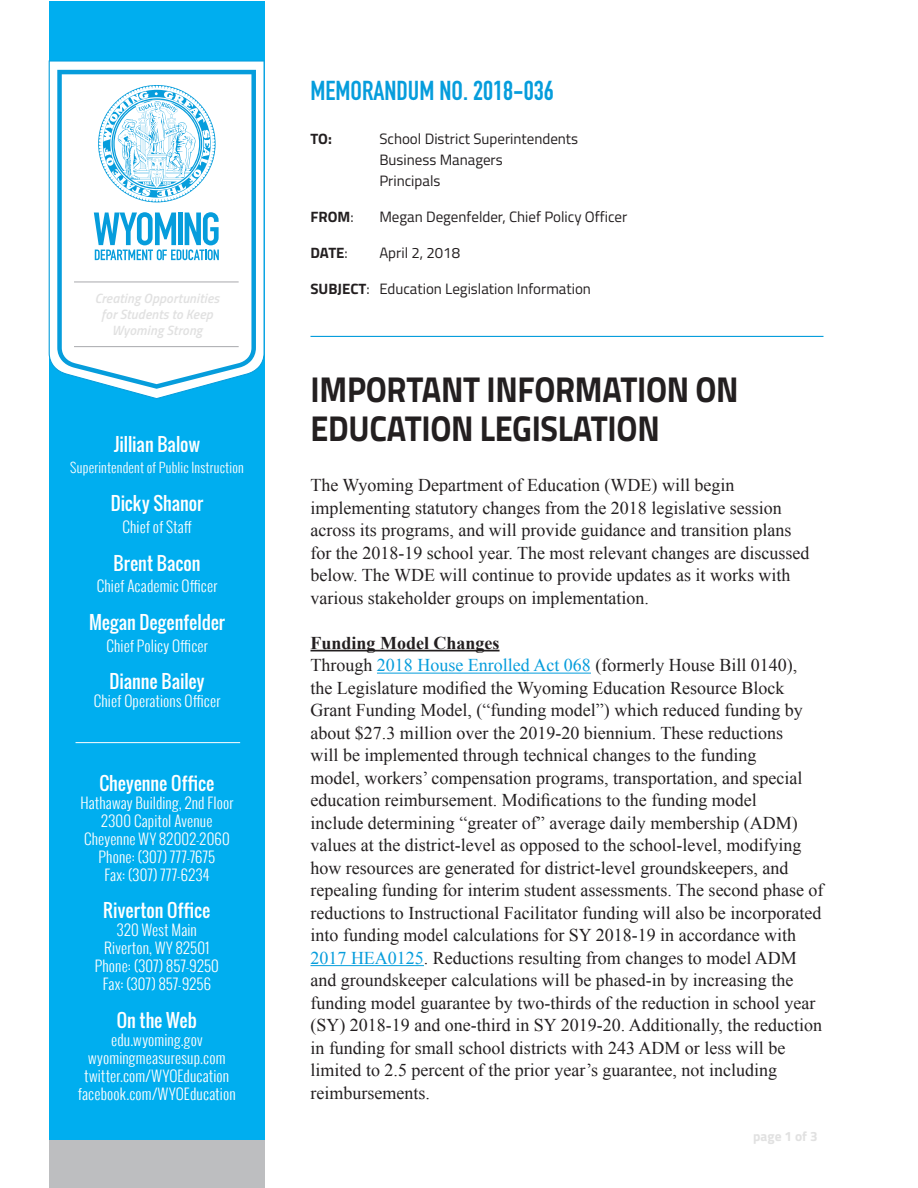
<style>
.page{position:relative;width:918px;height:1188px;background:#fff}
.page>*{position:absolute;margin:0;border:0;box-sizing:border-box;transform-origin:0 0}
.Headline{font:700 36px/39px "Titillium Web";letter-spacing:-.01em;color:#231f20;scale:.9 1}
.Section_Title{font:27px "DIN Engschrift Std";color:#069ddc}
.t1{font:18px/22.5px "Times New Roman";color:#231f20}
.Subhead{font:18px "Oswald";color:#fff}
.t2{font:700 18px "Times New Roman";color:#231f20}
.Subhead-2{font:300 15px "Oswald";letter-spacing:.015em;color:#fff}
.Emphasis{font:15px "Titillium Web";color:#231f20}
.Emphasis-2{font:700 15px "Titillium Web";color:#231f20}
.Subhead-3{font:italic 600 13.5px "Titillium Web";letter-spacing:.01em;color:#e1e1e1}
.Subhead-4{font:300 13.5px "Oswald";letter-spacing:.015em;color:#fff}
.t3{font:700 13.5px "Titillium Web";color:#e1e1e1}
.s1{font-weight:400}
.s2{font-weight:700}
.s3{color:#069ddc}
</style>
<div class="page">
<hr style="left:310px;top:650px;width:190px;height:1px;background:#231f20">
<hr style="left:377px;top:673px;width:214px;height:1px;background:#069ddc">
<hr style="left:310px;top:965px;width:114px;height:1px;background:#069ddc">
<hr style="left:310px;top:336px;width:514px;height:1px;background:#069ddc">
<div style="left:49px;top:1px;width:216px;height:1140px;background:#00aeef"></div>
<svg style="left:49px;top:61px;width:216px;height:338px;fill:#fff"></svg>
<svg style="left:57px;top:70px;width:199px;height:319px;background:#def2fa"></svg>
<hr style="left:74px;top:282px;width:165px;height:1px;background:#a8a9ad">
<hr style="left:74px;top:346px;width:165px;height:1px;background:#a8a9ad">
<svg style="left:94px;top:212px;width:125px;height:48px;background:#83ceed"></svg>
<svg style="left:98px;top:84px;width:118px;height:119px;background:#c4e7f6"></svg>
<div style="left:49px;top:1141px;width:216px;height:47px;background:#bdbec0"></div>
<hr style="left:76px;top:742px;width:164px;height:1px;background:#fff">
<p class="Subhead-3" style="left:95px;top:288px;width:126px">Creating Opportunities</p>
<p class="Subhead-3" style="left:101px;top:304px;width:113px">for Students to Keep</p>
<p class="Subhead-3" style="left:112px;top:320px;width:92px">Wyoming Strong</p>
<p class="Subhead" style="left:114px;top:430px;width:87px">Jillian Balow</p>
<p class="Subhead-4" style="left:70px;top:458px;width:175px">Superintendent of Public Instruction</p>
<p class="Subhead" style="left:111px;top:490px;width:94px">Dicky Shanor</p>
<p class="Subhead-2" style="left:122px;top:516px;width:71px">Chief of Staff</p>
<p class="Subhead" style="left:114px;top:549px;width:88px">Brent Bacon</p>
<p class="Subhead-2" style="left:97px;top:575px;width:122px">Chief Academic Officer</p>
<p class="Subhead" style="left:89px;top:609px;width:138px">Megan Degenfelder</p>
<p class="Subhead-2" style="left:106px;top:634px;width:103px">Chief Policy Officer</p>
<p class="Subhead" style="left:110px;top:668px;width:96px">Dianne Bailey</p>
<p class="Subhead-2" style="left:94px;top:690px;width:128px">Chief Operations Officer</p>
<p class="Subhead" style="left:99px;top:769px;width:116px">Cheyenne Office</p>
<p class="Subhead-2" style="left:80px;top:792px;width:154px">Hathaway Building, 2nd Floor</p>
<p class="Subhead-2" style="left:101px;top:810px;width:113px">2300 Capitol Avenue</p>
<p class="Subhead-2" style="left:84px;top:828px;width:147px">Cheyenne WY 82002-2060</p>
<p class="Subhead-2" style="left:99px;top:846px;width:118px">Phone: (307) 777-7675</p>
<p class="Subhead-2" style="left:104px;top:864px;width:106px">Fax: (307) 777-6234</p>
<p class="Subhead" style="left:103px;top:897px;width:109px">Riverton Office</p>
<p class="Subhead-2" style="left:117px;top:919px;width:81px">320 West Main</p>
<p class="Subhead-2" style="left:104px;top:937px;width:107px">Riverton, WY 82501</p>
<p class="Subhead-2" style="left:95px;top:955px;width:126px">Phone: (307) 857-9250</p>
<p class="Subhead-2" style="left:103px;top:973px;width:110px">Fax: (307) 857-9256</p>
<p class="Subhead" style="left:117px;top:1007px;width:82px">On the Web</p>
<p class="Subhead-2" style="left:111px;top:1029px;width:93px">edu.wyoming.gov</p>
<p class="Subhead-2" style="left:88px;top:1047px;width:139px">wyomingmeasuresup.com</p>
<p class="Subhead-2" style="left:84px;top:1065px;width:146px">twitter.com/WYOEducation</p>
<p class="Subhead-2" style="left:78px;top:1083px;width:159px">facebook.com/WYOEducation</p>
<p class="Section_Title" style="left:310px;top:75px;width:245px">MEMORANDUM NO. 2018-036</p>
<p class="Emphasis-2" style="left:310px;top:127px;width:23px">TO:</p>
<p class="Emphasis" style="left:379px;top:127px;width:200px">School District Superintendents</p>
<p class="Emphasis" style="left:379px;top:148px;width:125px">Business Managers</p>
<p class="Emphasis" style="left:379px;top:169px;width:63px">Principals</p>
<p class="Emphasis-2" style="left:310px;top:205px;width:45px">FROM<span class="s1">:</span></p>
<p class="Emphasis" style="left:379px;top:205px;width:249px">Megan Degenfelder, Chief Policy Officer</p>
<p class="Emphasis-2" style="left:310px;top:241px;width:39px">DATE<span class="s1">:</span></p>
<p class="Emphasis" style="left:379px;top:241px;width:82px">April 2, 2018</p>
<p class="Emphasis" style="left:310px;top:277px;width:282px"><span class="s2">SUBJECT</span>: Education Legislation Information</p>
<p class="Headline" style="left:311px;top:368px;width:477px">IMPORTANT INFORMATION ON<br>EDUCATION LEGISLATION</p>
<p class="t1" style="left:310px;top:474px;width:501px">The Wyoming Department of Education (WDE) will begin implementing statutory changes from the 2018 legislative session across its programs, and will provide guidance and transition plans for the 2018-19 school year. The most relevant changes are discussed below. The WDE will continue to provide updates as it works with various stakeholder groups on implementation.</p>
<p class="t2" style="left:310px;top:630px;width:191px">Funding Model Changes</p>
<p class="t1" style="left:310px;top:654px;width:515px">Through <span class="s3">2018 House Enrolled Act 068</span> (formerly House Bill 0140), the Legislature modified the Wyoming Education Resource Block Grant Funding Model, (“funding model”) which reduced funding by about $27.3 million over the 2019-20 biennium. These reductions<br>will be implemented through technical changes to the funding<br>model, workers’ compensation programs, transportation, and special education reimbursement. Modifications to the funding model<br>include determining “greater of” average daily membership (ADM) values at the district-level as opposed to the school-level, modifying how resources are generated for district-level groundskeepers, and repealing funding for interim student assessments. The second phase of reductions to Instructional Facilitator funding will also be incorporated into funding model calculations for SY 2018-19 in accordance with <span class="s3">2017 HEA0125</span>. Reductions resulting from changes to model ADM and groundskeeper calculations will be phased-in by increasing the funding model guarantee by two-thirds of the reduction in school year (SY) 2018-19 and one-third in SY 2019-20. Additionally, the reduction in funding for small school districts with 243 ADM or less will be limited to 2.5 percent of the prior year’s guarantee, not including reimbursements.</p>
<p class="t3" style="left:753px;top:1126px;width:66px">page 1 of 3</p>
</div>
